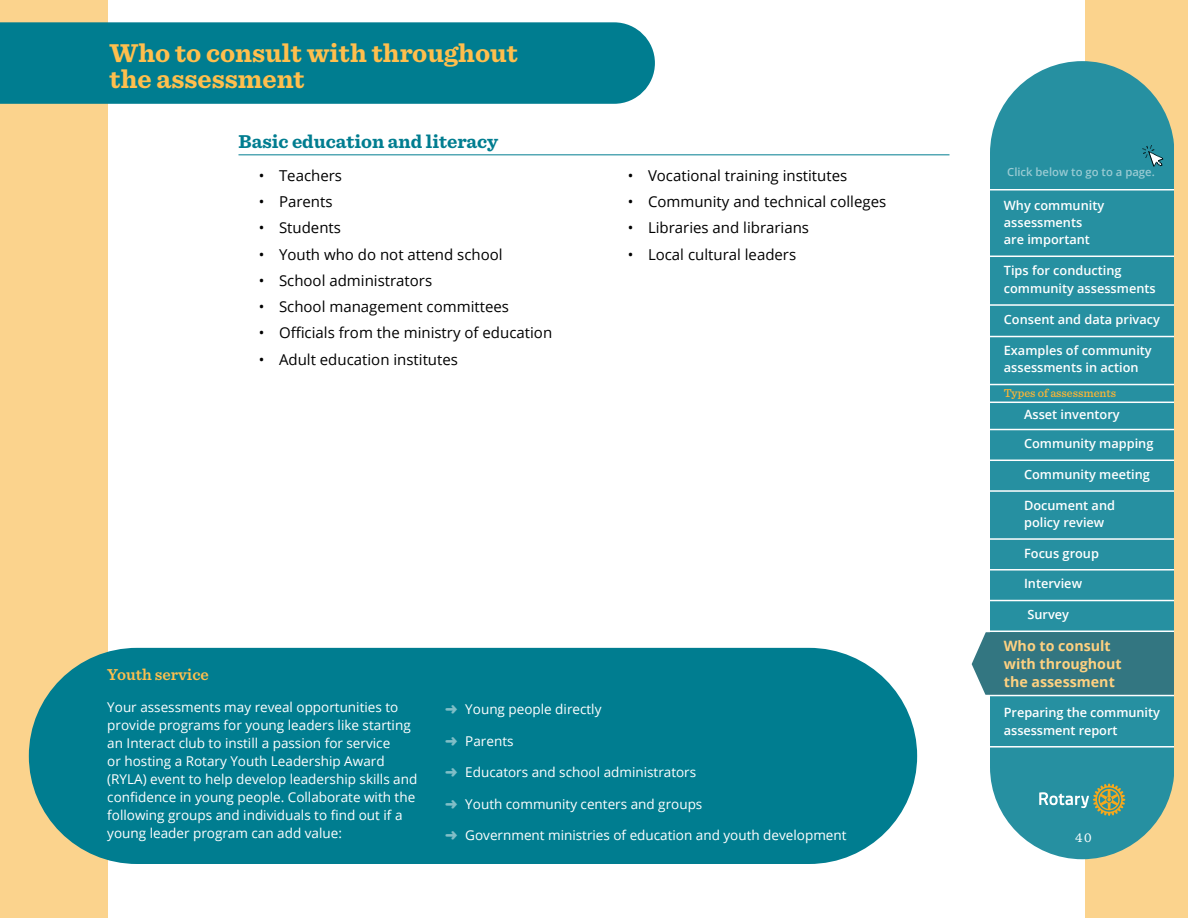
<style>
.page{position:relative;width:1188px;height:918px;background:#fff}
.page>*{position:absolute;margin:0;border:0;box-sizing:border-box;transform-origin:0 0}
.t1{font:700 27px/25.5px "Sentinel";color:#ffbf4d}
.t2{font:700 19.5px "Sentinel";color:#007d90}
.t3{font:600 16.5px "Sentinel";color:#ffbf4d}
.t4{font:15px "Open Sans";color:#000}
.t5{font:700 14.25px/18px "Open Sans";color:#ffd180}
.t6{font:13.5px/18px "Open Sans";color:#fff}
.t7{font:13.5px "Sentinel";color:#fff}
.t8{font:600 12.75px/17.2px "Open Sans";color:#fff}
.t9{font:500 12px "Sentinel";color:#ffb633}
.t10{font:600 11.25px "Open Sans";color:#99cbd3}
.s1{color:#80bec7}
</style>
<div class="page">
<div style="left:1085px;top:0;width:103px;height:918px;background:#fbd38d"></div>
<div style="left:990px;top:61px;width:184px;height:798px;background:#2690a1;border-radius:92px"></div>
<hr style="left:977px;top:256px;width:211px;height:1px;background:#fff">
<hr style="left:977px;top:304px;width:211px;height:2px;background:#fff">
<hr style="left:977px;top:336px;width:211px;height:1px;background:#fff">
<hr style="left:977px;top:384px;width:211px;height:1px;background:#fff">
<hr style="left:977px;top:402px;width:203px;height:1px;background:#fff">
<hr style="left:977px;top:429px;width:211px;height:1px;background:#fff">
<hr style="left:977px;top:460px;width:211px;height:1px;background:#fff">
<hr style="left:977px;top:490px;width:211px;height:2px;background:#fff">
<hr style="left:977px;top:538px;width:211px;height:2px;background:#fff">
<hr style="left:977px;top:569px;width:211px;height:2px;background:#fff">
<hr style="left:977px;top:600px;width:211px;height:1px;background:#fff">
<hr style="left:977px;top:631px;width:211px;height:1px;background:#fff">
<div style="left:957px;top:632px;width:230px;height:63px;background:#337681"></div>
<hr style="left:977px;top:695px;width:211px;height:1px;background:#fff">
<hr style="left:977px;top:746px;width:211px;height:2px;background:#fff">
<hr style="left:981px;top:189px;width:197px;height:1px;background:#fff">
<div style="left:1174px;top:0;width:14px;height:918px;background:#fbd38d"></div>
<svg style="left:1142px;top:145px;width:21px;height:22px"></svg>
<div style="left:0;top:0;width:107px;height:918px;background:#fbd38d"></div>
<svg style="left:909px;top:632px;width:78px;height:100px"></svg>
<svg style="left:1039px;top:784px;width:86px;height:32px"></svg>
<hr style="left:238px;top:155px;width:712px;height:1px;background:#007d90">
<div style="left:0;top:22px;width:655px;height:82px;background:#007d90"></div>
<div style="left:29px;top:648px;width:888px;height:216px;background:#007d90;border-radius:108px"></div>
<h1 class="t1" style="left:110px;top:39px;width:410px">Who to consult with throughout the assessment</h1>
<h2 class="t2" style="left:238px;top:126px;width:261px">Basic education and literacy</h2>
<p class="t4" style="left:259px;top:165px;width:85px">• Teachers</p>
<p class="t4" style="left:259px;top:191px;width:75px">• Parents</p>
<p class="t4" style="left:259px;top:218px;width:84px">• Students</p>
<p class="t4" style="left:259px;top:244px;width:245px">• Youth who do not attend school</p>
<p class="t4" style="left:259px;top:270px;width:175px">• School administrators</p>
<p class="t4" style="left:259px;top:296px;width:252px">• School management committees</p>
<p class="t4" style="left:259px;top:323px;width:295px">• Officials from the ministry of education</p>
<p class="t4" style="left:259px;top:349px;width:201px">• Adult education institutes</p>
<p class="t4" style="left:628px;top:165px;width:221px">• Vocational training institutes</p>
<p class="t4" style="left:628px;top:191px;width:260px">• Community and technical colleges</p>
<p class="t4" style="left:628px;top:218px;width:183px">• Libraries and librarians</p>
<p class="t4" style="left:628px;top:244px;width:170px">• Local cultural leaders</p>
<p class="t3" style="left:107px;top:662px;width:103px">Youth service</p>
<p class="t6" style="left:107px;top:698px;width:312px">Your assessments may reveal opportunities to provide programs for young leaders like starting an Interact club to instill a passion for service<br>or hosting a Rotary Youth Leadership Award (RYLA) event to help develop leadership skills and confidence in young people. Collaborate with the following groups and individuals to find out if a young leader program can add value:</p>
<p class="t6" style="left:445px;top:700px;width:158px"><span class="s1">➜</span> Young people directly</p>
<p class="t6" style="left:445px;top:732px;width:70px"><span class="s1">➜</span> Parents</p>
<p class="t6" style="left:445px;top:763px;width:253px"><span class="s1">➜</span> Educators and school administrators</p>
<p class="t6" style="left:445px;top:795px;width:259px"><span class="s1">➜</span> Youth community centers and groups</p>
<p class="t6" style="left:445px;top:826px;width:403px"><span class="s1">➜</span> Government ministries of education and youth development</p>
<p class="t10" style="left:1007px;top:164px;width:149px">Click below to go to a page.</p>
<p class="t8" style="left:1004px;top:196px;width:102px">Why community assessments are important</p>
<p class="t8" style="left:1004px;top:261px;width:153px;line-height:18px">Tips for conducting community assessments</p>
<p class="t8" style="left:1004px;top:311px;width:158px">Consent and data privacy</p>
<p class="t8" style="left:1004px;top:342px;width:149px">Examples of community assessments in action</p>
<p class="t9" style="left:1004px;top:384px;width:114px">Types of assessments</p>
<p class="t8" style="left:1024px;top:405px;width:97px">Asset inventory</p>
<p class="t8" style="left:1024px;top:435px;width:131px">Community mapping</p>
<p class="t8" style="left:1024px;top:465px;width:127px">Community meeting</p>
<p class="t8" style="left:1024px;top:496px;width:92px">Document and policy review</p>
<p class="t8" style="left:1024px;top:544px;width:76px">Focus group</p>
<p class="t8" style="left:1024px;top:575px;width:59px">Interview</p>
<p class="t8" style="left:1027px;top:606px;width:43px">Survey</p>
<p class="t5" style="left:1004px;top:636px;width:119px">Who to consult with throughout the assessment</p>
<p class="t8" style="left:1004px;top:704px;width:158px">Preparing the community assessment report</p>
<p class="t7" style="left:1075px;top:827px;width:18px">40</p>
</div>
